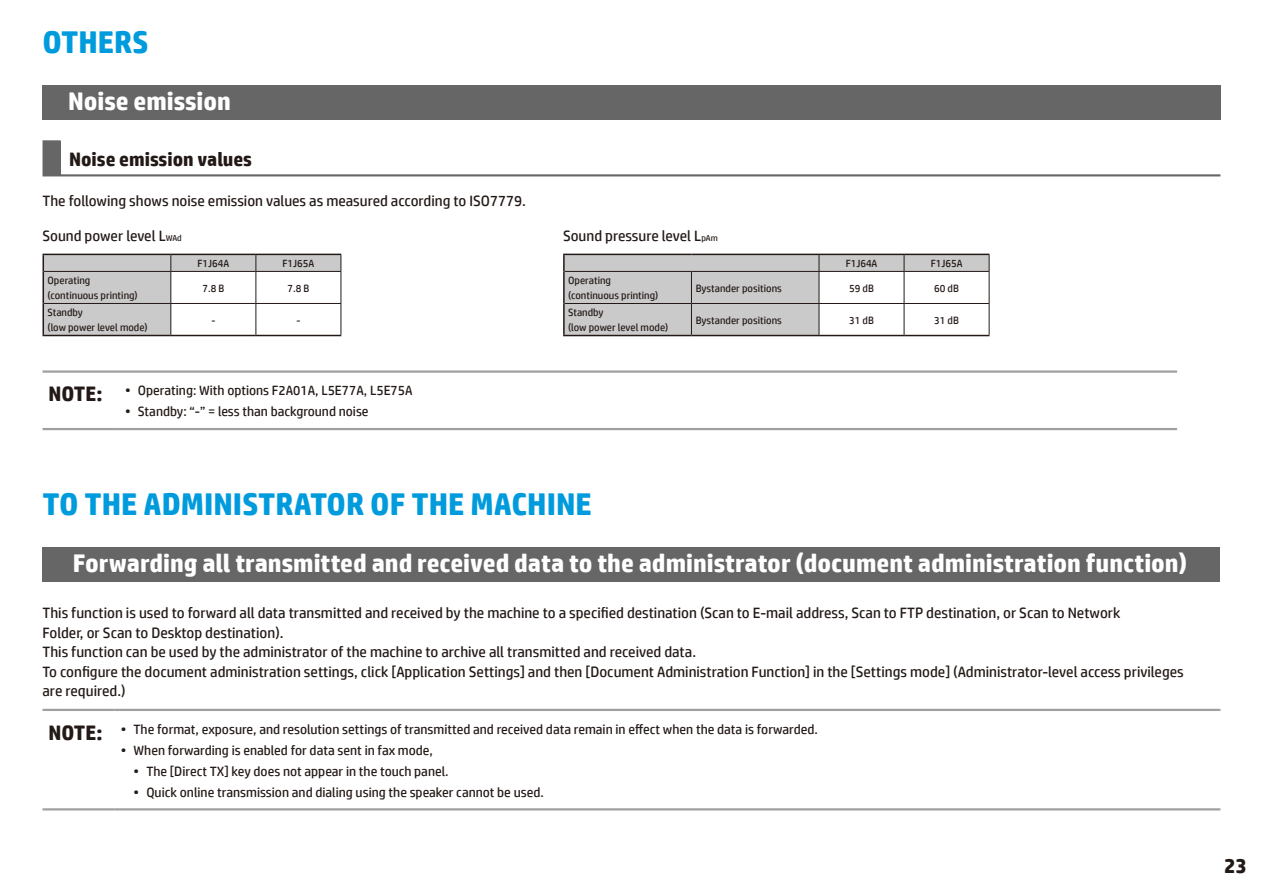
<style>
.page{position:relative;width:1263px;height:893px;background:#fff}
.page>*{position:absolute;margin:0;border:0;box-sizing:border-box;transform-origin:0 0}
.t1{font:700 31.5px "HP Simplified";color:#009bdd}
.t2{font:700 25.5px "HP Simplified";color:#fff}
.t3{font:700 21px "HP Simplified";color:#231916}
.t4{font:700 19.5px "HP Simplified";color:#231916}
.t5{font:15px/19.5px "HP Simplified";color:#231916}
.t6{font:13.5px "HP Simplified";color:#231916}
.t7{font:10.5px/15px "HP Simplified";color:#231916}
.s1{font-size:8.7px}
.s2{font-weight:700;font-size:21px}
</style>
<div class="page">
<div style="left:44px;top:141px;width:17px;height:34px;background:#676666"></div>
<svg style="left:43px;top:174px;width:18px;height:2px"></svg>
<hr style="left:61px;top:174px;width:1159px;height:2px;background:#676666">
<svg style="left:43px;top:140px;width:18px;height:2px"></svg>
<hr style="left:43px;top:142px;width:2px;height:32px;background:#676666">
<div style="left:43px;top:85px;width:1178px;height:34px;background:#676666"></div>
<hr style="left:43px;top:370px;width:76px;height:3px;background:#9fa0a0">
<hr style="left:43px;top:428px;width:76px;height:2px;background:#9fa0a0">
<hr style="left:119px;top:370px;width:1058px;height:3px;background:#9fa0a0">
<hr style="left:119px;top:428px;width:1058px;height:2px;background:#9fa0a0">
<hr style="left:43px;top:335px;width:128px;height:1px;background:#231916">
<hr style="left:171px;top:335px;width:85px;height:1px;background:#231916">
<hr style="left:256px;top:335px;width:85px;height:1px;background:#231916">
<svg style="left:43px;top:254px;width:299px;height:81px"></svg>
<hr style="left:44px;top:271px;width:127px;height:1px;background:#231916">
<hr style="left:171px;top:271px;width:85px;height:1px;background:#231916">
<hr style="left:170px;top:272px;width:1px;height:31px;background:#231916">
<hr style="left:256px;top:271px;width:85px;height:1px;background:#231916">
<hr style="left:255px;top:272px;width:1px;height:31px;background:#231916">
<hr style="left:341px;top:272px;width:1px;height:31px;background:#231916">
<hr style="left:44px;top:303px;width:127px;height:1px;background:#231916">
<hr style="left:171px;top:303px;width:85px;height:1px;background:#231916">
<hr style="left:170px;top:304px;width:1px;height:31px;background:#231916">
<hr style="left:256px;top:303px;width:85px;height:1px;background:#231916">
<hr style="left:255px;top:304px;width:1px;height:31px;background:#231916">
<hr style="left:341px;top:304px;width:1px;height:31px;background:#231916">
<svg style="left:563px;top:254px;width:427px;height:82px"></svg>
<hr style="left:691px;top:254px;width:128px;height:1px;background:#231916">
<hr style="left:563px;top:271px;width:2px;height:32px;background:#231916">
<hr style="left:563px;top:303px;width:2px;height:32px;background:#231916">
<hr style="left:563px;top:335px;width:128px;height:1px;background:#231916">
<hr style="left:691px;top:335px;width:128px;height:1px;background:#231916">
<hr style="left:819px;top:335px;width:85px;height:1px;background:#231916">
<hr style="left:904px;top:335px;width:85px;height:1px;background:#231916">
<hr style="left:565px;top:271px;width:126px;height:1px;background:#231916">
<hr style="left:691px;top:271px;width:128px;height:1px;background:#231916">
<hr style="left:691px;top:272px;width:1px;height:31px;background:#231916">
<hr style="left:819px;top:272px;width:1px;height:31px;background:#231916">
<hr style="left:904px;top:272px;width:1px;height:31px;background:#231916">
<hr style="left:989px;top:272px;width:1px;height:31px;background:#231916">
<hr style="left:565px;top:303px;width:126px;height:1px;background:#231916">
<hr style="left:691px;top:303px;width:128px;height:1px;background:#231916">
<hr style="left:691px;top:304px;width:1px;height:31px;background:#231916">
<hr style="left:819px;top:303px;width:85px;height:1px;background:#231916">
<hr style="left:819px;top:304px;width:1px;height:31px;background:#231916">
<hr style="left:904px;top:303px;width:85px;height:1px;background:#231916">
<hr style="left:904px;top:304px;width:1px;height:31px;background:#231916">
<hr style="left:989px;top:304px;width:1px;height:31px;background:#231916">
<div style="left:43px;top:547px;width:1177px;height:34px;background:#676666"></div>
<hr style="left:115px;top:709px;width:1105px;height:2px;background:#9fa0a0">
<hr style="left:115px;top:808px;width:1105px;height:2px;background:#9fa0a0">
<hr style="left:43px;top:709px;width:72px;height:2px;background:#9fa0a0">
<hr style="left:43px;top:808px;width:72px;height:2px;background:#9fa0a0">
<h1 class="t1" style="left:43px;top:21px;width:108px">OTHERS</h1>
<h2 class="t2" style="left:68px;top:84px;width:165px">Noise emission</h2>
<h3 class="t4" style="left:69px;top:147px;width:184px">Noise emission values</h3>
<p class="t5" style="left:43px;top:191px;width:485px">The following shows noise emission values as measured according to ISO7779.</p>
<p class="t5" style="left:43px;top:226px;width:141px">Sound power level L<span class="s1">WAd</span></p>
<p class="t7" style="left:197px;top:256px;width:33px">F1J64A</p>
<p class="t7" style="left:283px;top:256px;width:33px">F1J65A</p>
<p class="t7" style="left:48px;top:273px;width:92px">Operating (continuous printing)</p>
<p class="t7" style="left:202px;top:280px;width:23px">7.8 B</p>
<p class="t7" style="left:287px;top:280px;width:23px">7.8 B</p>
<p class="t7" style="left:48px;top:305px;width:102px">Standby<br>(low power level mode)</p>
<p class="t7" style="left:211px;top:312px;width:6px">-</p>
<p class="t7" style="left:296px;top:312px;width:6px">-</p>
<p class="t6" style="left:49px;top:382px;width:365px"><span class="s2">NOTE:</span> • Operating: With options F2A01A, L5E77A, L5E75A</p>
<p class="t6" style="left:125px;top:403px;width:245px">• Standby: “-” = less than background noise</p>
<p class="t5" style="left:563px;top:226px;width:156px">Sound pressure level L<span class="s1">pAm</span></p>
<p class="t7" style="left:846px;top:256px;width:33px">F1J64A</p>
<p class="t7" style="left:931px;top:256px;width:33px">F1J65A</p>
<p class="t7" style="left:568px;top:273px;width:92px">Operating (continuous printing)</p>
<p class="t7" style="left:696px;top:280px;width:88px">Bystander positions</p>
<p class="t7" style="left:849px;top:280px;width:26px">59 dB</p>
<p class="t7" style="left:934px;top:280px;width:26px">60 dB</p>
<p class="t7" style="left:568px;top:305px;width:102px">Standby<br>(low power level mode)</p>
<p class="t7" style="left:696px;top:312px;width:88px">Bystander positions</p>
<p class="t7" style="left:849px;top:312px;width:26px">31 dB</p>
<p class="t7" style="left:934px;top:312px;width:26px">31 dB</p>
<h1 class="t1" style="left:43px;top:484px;width:551px">TO THE ADMINISTRATOR OF THE MACHINE</h1>
<h2 class="t2" style="left:73px;top:547px;width:1116px">Forwarding all transmitted and received data to the administrator (document administration function)</h2>
<p class="t5" style="left:43px;top:603px;width:1143px">This function is used to forward all data transmitted and received by the machine to a specified destination (Scan to E-mail address, Scan to FTP destination, or Scan to Network<br>Folder, or Scan to Desktop destination).<br>This function can be used by the administrator of the machine to archive all transmitted and received data.<br>To configure the document administration settings, click [Application Settings] and then [Document Administration Function] in the [Settings mode] (Administrator-level access privileges are required.)</p>
<p class="t6" style="left:49px;top:720px;width:771px"><span class="s2">NOTE:</span> • The format, exposure, and resolution settings of transmitted and received data remain in effect when the data is forwarded.</p>
<p class="t6" style="left:121px;top:741px;width:314px">• When forwarding is enabled for data sent in fax mode,</p>
<p class="t6" style="left:134px;top:762px;width:317px">• The [Direct TX] key does not appear in the touch panel.</p>
<p class="t6" style="left:134px;top:783px;width:412px">• Quick online transmission and dialing using the speaker cannot be used.</p>
<h3 class="t3" style="left:1224px;top:851px;width:24px">23</h3>
</div>
